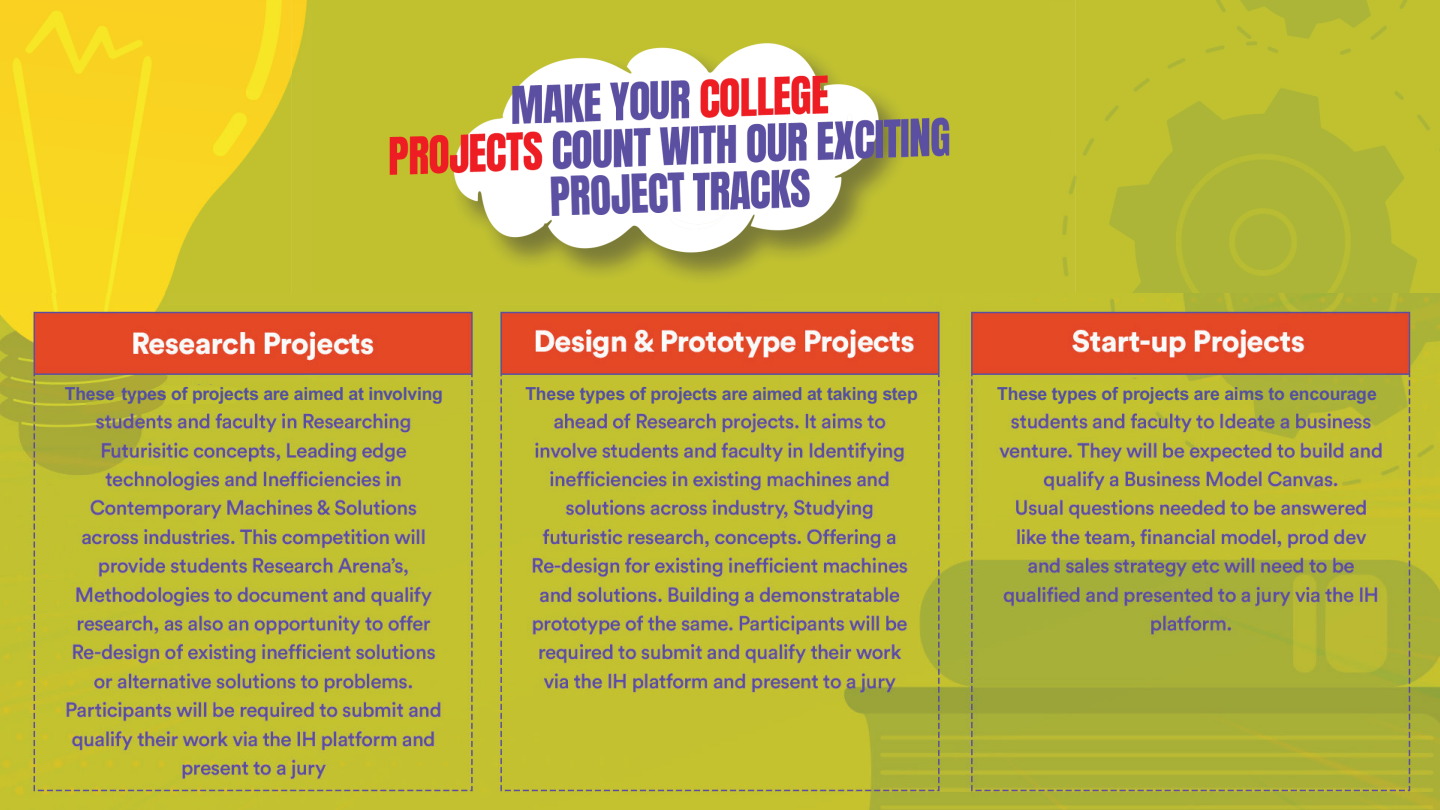
<style>
.page{position:relative;width:1440px;height:810px;background:#fff}
.page>*{position:absolute;margin:0;border:0;box-sizing:border-box;transform-origin:0 0}
.t1{font:44.85px "Anton";color:#5b50a1;scale:.96 1}
.t2{font:700 18px "Arial";letter-spacing:-.01em;color:#544fa1}
.t3{font:700 18px "Arial";letter-spacing:-.01em;color:#5551a2}
.t4{font:700 17.25px "Arial";letter-spacing:-.01em;color:#5551a2}
.s1{color:#5551a2}
.s2{font-size:17.25px;color:#5551a2}
</style>
<div class="page">
<img style="left:0;top:0;width:1440px;height:294px">
<img style="left:292px;top:0;width:20px;height:294px">
<div style="left:1050px;top:0;width:26px;height:294px;background:#c1c131"></div>
<img style="left:312px;top:0;width:738px;height:294px">
<img style="left:0;top:294px;width:1440px;height:516px">
<svg style="left:524px;top:171px;width:163px;height:47px"></svg>
<div style="left:1030px;top:379px;width:152px;height:26px;background:#c2c230"></div>
<div style="left:534px;top:379px;width:152px;height:25px;background:#c2c230"></div>
<div style="left:240px;top:382px;width:183px;height:29px;background:#c1c130"></div>
<div style="left:515px;top:381px;width:394px;height:27px;background:#c3c12f"></div>
<svg style="left:1164px;top:380px;width:195px;height:29px;background:#b4b934"></svg>
<div style="left:994px;top:383px;width:168px;height:22px;background:#c3c32f"></div>
<svg style="left:66px;top:376px;width:172px;height:39px;background:#b6b532"></svg>
<h1 class="t1" style="left:549px;top:175px;width:142px;rotate:-2deg">PROJECT</h1>
<p class="t2" style="left:525px;top:383px;width:394px">These types of projects are aimed at taking step</p>
<p class="t2" style="left:996px;top:383px;width:382px"><span class="s1">T i</span>hese types of projects are aims to encourage</p>
<p class="t2" style="left:65px;top:383px;width:52px">These</p>
<p class="t2" style="left:74px;top:383px;width:371px"><span class="s2">This ty</span>types of projects are aimed at involving</p>
<p class="t3" style="left:1022px;top:383px;width:161px">s type of projects is</p>
<p class="t4" style="left:127px;top:384px;width:110px">pe of projects</p>
<p class="t3" style="left:520px;top:383px;width:168px">This type of projects</p>
</div>
